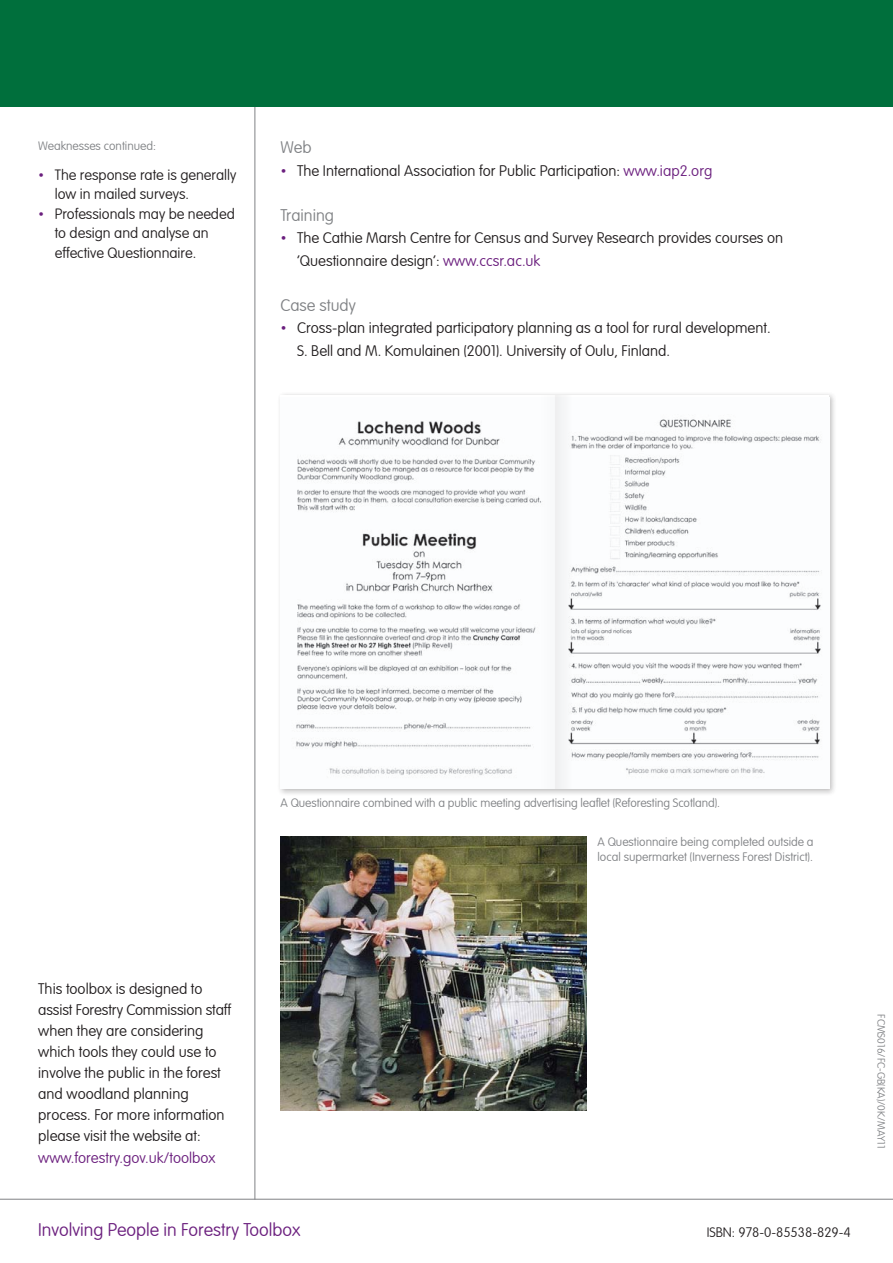
<style>
.page{position:relative;width:893px;height:1263px;background:#fff}
.page>*{position:absolute;margin:0;border:0;box-sizing:border-box;transform-origin:0 0}
.t1{font:100 18px "VAG Rounded Std";color:#6b1f7e}
.t2{font:100 16.5px "VAG Rounded Std";color:#808285}
.t3{font:100 15px/22.5px "VAG Rounded Std";color:#231f20}
.t4{font:100 15px "VAG Rounded Std";color:#6b1f7e}
.t5{font:100 14.7px/19.5px "VAG Rounded Std";color:#231f20}
.t6{font:100 13.5px "VAG Rounded Std";color:#231f20}
.t7{font:100 12px/15px "VAG Rounded Std";color:#808285}
.t8{font:100 10.5px "VAG Rounded Std";color:#808285}
.s1{font-family:"Gill Sans";font-weight:400;color:#6b1f7e}
.s2{color:#6b1f7e}
</style>
<div class="page">
<hr style="left:255px;top:86px;width:1px;height:1113px;background:#808285">
<div style="left:0;top:0;width:893px;height:106px;background:#006f3c"></div>
<hr style="left:0;top:1199px;width:893px;height:1px;background:#808285">
<div style="left:277px;top:391px;width:559px;height:405px;background:#231f20;opacity:.3"></div>
<img style="left:281px;top:397px;width:548px;height:391px">
<svg style="left:555px;top:395px;width:35px;height:393px"></svg>
<div style="left:520px;top:395px;width:35px;height:393px;background:#fcfdfe"></div>
<img style="left:281px;top:836px;width:306px;height:275px">
<p class="t7" style="left:38px;top:138px;width:119px">Weaknesses continued:</p>
<p class="t5" style="left:55px;top:165px;width:183px;text-indent:-16px"><span class="s1">•</span> The response rate is generally low in mailed surveys.</p>
<p class="t5" style="left:55px;top:204px;width:182px;text-indent:-16px"><span class="s1">•</span> Professionals may be needed to design and analyse an effective Questionnaire.</p>
<p class="t2" style="left:281px;top:138px;width:32px">Web</p>
<p class="t3" style="left:281px;top:160px;width:433px"><span class="s1">•</span> The International Association for Public Participation: <span class="s2">www.iap2.org</span></p>
<p class="t2" style="left:281px;top:205px;width:55px">Training</p>
<p class="t3" style="left:297px;top:227px;width:488px;text-indent:-16px"><span class="s1">•</span> The Cathie Marsh Centre for Census and Survey Research provides courses on ‘Questionnaire design’: <span class="s2">www.ccsr.ac.uk</span></p>
<p class="t2" style="left:281px;top:295px;width:77px">Case study</p>
<p class="t3" style="left:297px;top:317px;width:475px;text-indent:-16px"><span class="s1">•</span> Cross-plan integrated participatory planning as a tool for rural development.<br>S. Bell and M. Komulainen (2001). University of Oulu, Finland.</p>
<p class="t7" style="left:281px;top:796px;width:441px">A Questionnaire combined with a public meeting advertising leaflet (Reforesting Scotland).</p>
<p class="t7" style="left:597px;top:834px;width:218px">A Questionnaire being completed outside a local supermarket (Inverness Forest District).</p>
<p class="t3" style="left:38px;top:978px;width:166px">This toolbox is designed to</p>
<p class="t3" style="left:38px;top:999px;width:194px">assist Forestry Commission staff</p>
<p class="t3" style="left:38px;top:1020px;width:167px">when they are considering</p>
<p class="t3" style="left:38px;top:1041px;width:180px">which tools they could use to</p>
<p class="t3" style="left:38px;top:1062px;width:184px">involve the public in the forest</p>
<p class="t3" style="left:38px;top:1083px;width:152px">and woodland planning</p>
<p class="t3" style="left:38px;top:1104px;width:188px">process. For more information</p>
<p class="t3" style="left:38px;top:1125px;width:164px">please visit the website at:</p>
<p class="t4" style="left:38px;top:1149px;width:179px">www.forestry.gov.uk/toolbox</p>
<p class="t1" style="left:38px;top:1220px;width:264px">Involving People in Forestry Toolbox</p>
<p class="t6" style="left:707px;top:1224px;width:146px">ISBN: 978-0-85538-829-4</p>
<p class="t8" style="left:887px;top:1014px;width:135px;rotate:90deg">FCMS016/FC-GB(KA)/0K/MAY11</p>
</div>
